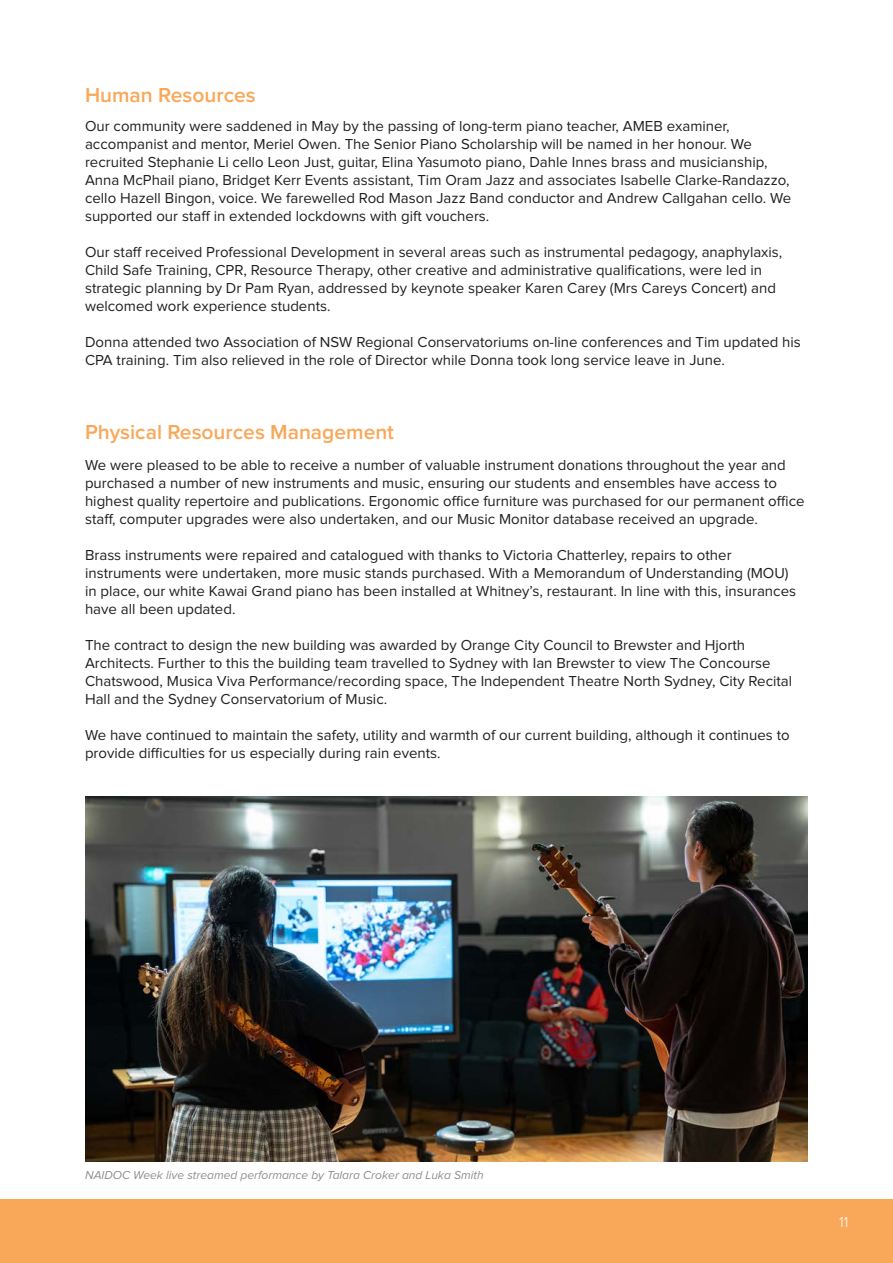
<style>
.page{position:relative;width:893px;height:1263px;background:#fff}
.page>*{position:absolute;margin:0;border:0;box-sizing:border-box;transform-origin:0 0}
.Staff_Names{font:600 21px "Proxima Nova";color:#f9a758}
.Body_Copy{font:15px/18px "Proxima Nova";color:#231f20}
.t1{font:300 15px "Proxima Nova";color:#fff}
.Body_Copy-2{font:italic 12px "Proxima Nova";color:#8d8f92}
</style>
<div class="page">
<div style="left:0;top:1199px;width:893px;height:64px;background:#f9a758"></div>
<img style="left:85px;top:797px;width:723px;height:364px">
<p class="Staff_Names" style="left:85px;top:85px;width:172px">Human Resources</p>
<p class="Body_Copy" style="left:85px;top:118px;width:708px">Our community were saddened in May by the passing of long-term piano teacher, AMEB examiner, accompanist and mentor, Meriel Owen. The Senior Piano Scholarship will be named in her honour. We recruited Stephanie Li cello Leon Just, guitar, Elina Yasumoto piano, Dahle Innes brass and musicianship, Anna McPhail piano, Bridget Kerr Events assistant, Tim Oram Jazz and associates Isabelle Clarke-Randazzo, cello Hazell Bingon, voice. We farewelled Rod Mason Jazz Band conductor and Andrew Callgahan cello. We supported our staff in extended lockdowns with gift vouchers.</p>
<p class="Body_Copy" style="left:85px;top:244px;width:699px">Our staff received Professional Development in several areas such as instrumental pedagogy, anaphylaxis, Child Safe Training, CPR, Resource Therapy, other creative and administrative qualifications, were led in strategic planning by Dr Pam Ryan, addressed by keynote speaker Karen Carey (Mrs Careys Concert) and welcomed work experience students.</p>
<p class="Body_Copy" style="left:85px;top:334px;width:717px">Donna attended two Association of NSW Regional Conservatoriums on-line conferences and Tim updated his<br>CPA training. Tim also relieved in the role of Director while Donna took long service leave in June.</p>
<p class="Staff_Names" style="left:85px;top:423px;width:310px">Physical Resources Management</p>
<p class="Body_Copy" style="left:85px;top:456px;width:721px">We were pleased to be able to receive a number of valuable instrument donations throughout the year and purchased a number of new instruments and music, ensuring our students and ensembles have access to highest quality repertoire and publications. Ergonomic office furniture was purchased for our permanent office staff, computer upgrades were also undertaken, and our Music Monitor database received an upgrade.</p>
<p class="Body_Copy" style="left:85px;top:546px;width:712px">Brass instruments were repaired and catalogued with thanks to Victoria Chatterley, repairs to other instruments were undertaken, more music stands purchased. With a Memorandum of Understanding (MOU) in place, our white Kawai Grand piano has been installed at Whitney’s, restaurant. In line with this, insurances have all been updated.</p>
<p class="Body_Copy" style="left:85px;top:636px;width:709px">The contract to design the new building was awarded by Orange City Council to Brewster and Hjorth Architects. Further to this the building team travelled to Sydney with Ian Brewster to view The Concourse Chatswood, Musica Viva Performance/recording space, The Independent Theatre North Sydney, City Recital Hall and the Sydney Conservatorium of Music.</p>
<p class="Body_Copy" style="left:85px;top:726px;width:706px">We have continued to maintain the safety, utility and warmth of our current building, although it continues to provide difficulties for us especially during rain events.</p>
<p class="Body_Copy-2" style="left:85px;top:1169px;width:400px">NAIDOC Week live streamed performance by Talara Croker and Luka Smith</p>
<p class="t1" style="left:839px;top:1215px;width:11px">11</p>
</div>
